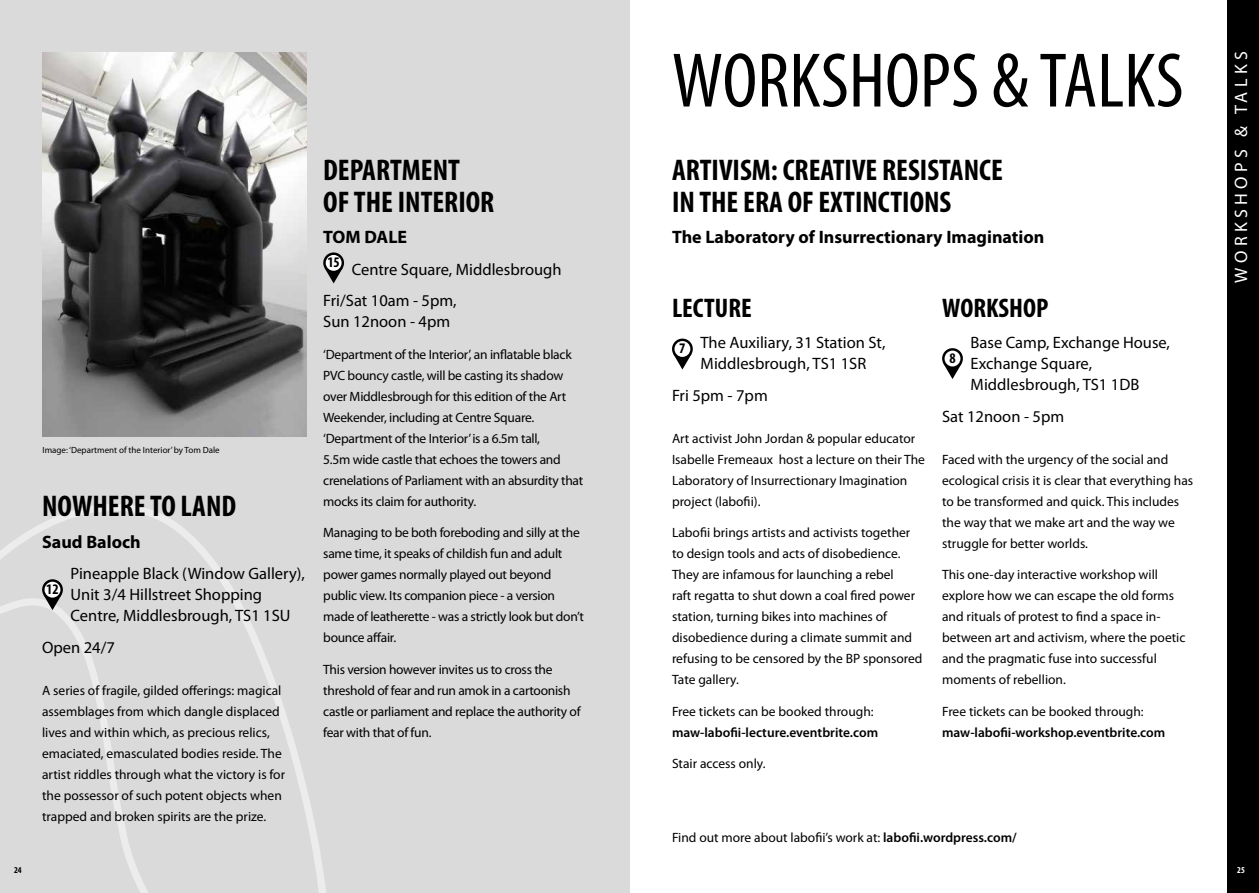
<style>
.page{position:relative;width:1259px;height:893px;background:#fff}
.page>*{position:absolute;margin:0;border:0;box-sizing:border-box;transform-origin:0 0}
.t1{font:condensed 78px "Myriad Pro";color:#000}
.t2{font:700 condensed 30px/31.5px "Myriad Pro";color:#000}
.t3{font:700 condensed 27px "Myriad Pro";color:#000}
.t4{font:700 18px "Myriad Pro";color:#000}
.t5{font:18px "Myriad Pro";letter-spacing:.24em;color:#fff}
.t6{font:16.5px/21px "Myriad Pro";color:#000}
.t7{font:700 condensed 14.7px "Myriad Pro";color:#000}
.t8{font:13.5px/21px "Myriad Pro";color:#000}
.t9{font:13.5px/21px "Myriad Pro";letter-spacing:-.02em;color:#000}
.t10{font:600 13.5px "Myriad Pro";color:#000}
.t11{font:9px "Myriad Pro";color:#000}
.t12{font:700 condensed 9px "Myriad Pro";color:#fff}
.t13{font:700 condensed 9px "Myriad Pro";color:#000}
.s1{font-weight:600}
</style>
<div class="page">
<div style="left:0;top:0;width:629px;height:893px;background:#dadada"></div>
<svg style="left:0;top:504px;width:326px;height:389px"></svg>
<div style="left:1227px;top:0;width:32px;height:893px;background:#000"></div>
<img style="left:43px;top:52px;width:263px;height:385px">
<svg style="left:942px;top:348px;width:21px;height:21px"></svg>
<svg style="left:943px;top:363px;width:18px;height:16px"></svg>
<div style="left:944px;top:351px;width:16px;height:15px;background:#fff;border-radius:50%"></div>
<svg style="left:672px;top:339px;width:21px;height:20px"></svg>
<svg style="left:673px;top:354px;width:18px;height:16px"></svg>
<div style="left:674px;top:341px;width:16px;height:16px;background:#fff;border-radius:50%"></div>
<svg style="left:323px;top:252px;width:21px;height:21px"></svg>
<svg style="left:324px;top:268px;width:19px;height:15px"></svg>
<div style="left:326px;top:255px;width:15px;height:16px;background:#fff;border-radius:50%"></div>
<svg style="left:42px;top:579px;width:21px;height:21px"></svg>
<svg style="left:43px;top:595px;width:19px;height:15px"></svg>
<div style="left:45px;top:582px;width:15px;height:16px;background:#fff;border-radius:50%"></div>
<p class="t13" style="left:14px;top:864px;width:9px">24</p>
<p class="t11" style="left:43px;top:444px;width:179px">Image: ‘Department of the Interior’ by Tom Dale</p>
<h2 class="t2" style="left:42px;top:490px;width:196px">NOWHERE TO LAND</h2>
<h3 class="t4" style="left:42px;top:530px;width:100px">Saud Baloch</h3>
<p class="t6" style="left:71px;top:563px;width:236px">Pineapple Black (Window Gallery),<br>Unit 3/4 Hillstreet Shopping<br>Centre, Middlesbrough, TS1 1SU</p>
<p class="t6" style="left:42px;top:636px;width:74px">Open 24/7</p>
<p class="t8" style="left:42px;top:679px;width:244px">A series of fragile, gilded offerings: magical assemblages from which dangle displaced lives and within which, as precious relics, emaciated, emasculated bodies reside. The artist riddles through what the victory is for the possessor of such potent objects when trapped and broken spirits are the prize.</p>
<p class="t7" style="left:46px;top:580px;width:14px">12</p>
<h2 class="t2" style="left:323px;top:154px;width:173px">DEPARTMENT<br>OF THE INTERIOR</h2>
<h3 class="t4" style="left:323px;top:225px;width:85px">TOM DALE</h3>
<p class="t6" style="left:323px;top:253px;width:240px;line-height:31.5px;text-indent:28px">Centre Square, Middlesbrough<br>Fri/Sat 10am - 5pm,</p>
<p class="t6" style="left:323px;top:311px;width:128px">Sun 12noon - 4pm</p>
<p class="t9" style="left:323px;top:343px;width:261px">‘Department of the Interior’, an inflatable black PVC bouncy castle, will be casting its shadow over Middlesbrough for this edition of the Art Weekender, including at Centre Square. ‘Department of the Interior’ is a 6.5m tall,<br>5.5m wide castle that echoes the towers and crenelations of Parliament with an absurdity that mocks its claim for authority.</p>
<p class="t9" style="left:323px;top:522px;width:262px">Managing to be both foreboding and silly at the same time, it speaks of childish fun and adult power games normally played out beyond public view. Its companion piece - a version made of leatherette - was a strictly look but don’t bounce affair.</p>
<p class="t9" style="left:323px;top:658px;width:259px">This version however invites us to cross the threshold of fear and run amok in a cartoonish castle or parliament and replace the authority of fear with that of fun.</p>
<p class="t7" style="left:327px;top:253px;width:14px">15</p>
<h1 class="t1" style="left:672px;top:34px;width:513px">WORKSHOPS &amp; TALKS</h1>
<h2 class="t2" style="left:672px;top:154px;width:332px">ARTIVISM: CREATIVE RESISTANCE<br>IN THE ERA OF EXTINCTIONS</h2>
<h3 class="t4" style="left:672px;top:225px;width:374px">The Laboratory of Insurrectionary Imagination</h3>
<h3 class="t3" style="left:672px;top:291px;width:81px">LECTURE</h3>
<p class="t6" style="left:700px;top:332px;width:186px">The Auxiliary, 31 Station St,<br>Middlesbrough, TS1 1SR</p>
<p class="t6" style="left:672px;top:384px;width:97px">Fri 5pm - 7pm</p>
<p class="t8" style="left:672px;top:427px;width:254px">Art activist John Jordan &amp; popular educator Isabelle Fremeaux host a lecture on their The Laboratory of Insurrectionary Imagination project (labofii).</p>
<p class="t8" style="left:672px;top:522px;width:252px">Labofii brings artists and activists together to design tools and acts of disobedience.<br>They are infamous for launching a rebel<br>raft regatta to shut down a coal fired power station, turning bikes into machines of disobedience during a climate summit and refusing to be censored by the BP sponsored Tate gallery.</p>
<p class="t8" style="left:672px;top:700px;width:203px">Free tickets can be booked through:</p>
<p class="t10" style="left:672px;top:723px;width:208px">maw-labofii-lecture.eventbrite.com</p>
<p class="t8" style="left:672px;top:753px;width:95px">Stair access only.</p>
<p class="t7" style="left:679px;top:339px;width:8px">7</p>
<h3 class="t3" style="left:942px;top:291px;width:108px">WORKSHOP</h3>
<p class="t6" style="left:970px;top:332px;width:201px">Base Camp, Exchange House,<br>Exchange Square,<br>Middlesbrough, TS1 1DB</p>
<p class="t6" style="left:942px;top:405px;width:124px">Sat 12noon - 5pm</p>
<p class="t8" style="left:942px;top:448px;width:253px">Faced with the urgency of the social and ecological crisis it is clear that everything has to be transformed and quick. This includes the way that we make art and the way we struggle for better worlds.</p>
<p class="t8" style="left:942px;top:564px;width:245px">This one-day interactive workshop will explore how we can escape the old forms and rituals of protest to find a space in&shy;between art and activism, where the poetic and the pragmatic fuse into successful moments of rebellion.</p>
<p class="t8" style="left:942px;top:700px;width:203px">Free tickets can be booked through:</p>
<p class="t10" style="left:942px;top:723px;width:225px">maw-labofii-workshop.eventbrite.com</p>
<p class="t7" style="left:949px;top:348px;width:8px">8</p>
<p class="t8" style="left:672px;top:826px;width:346px">Find out more about labofii’s work at: <span class="s1">labofii.wordpress.com/</span></p>
<h3 class="t5" style="left:1230px;top:283px;width:233px;rotate:-90deg">WORKSHOPS &amp; TALKS</h3>
<p class="t12" style="left:1237px;top:864px;width:9px">25</p>
</div>
